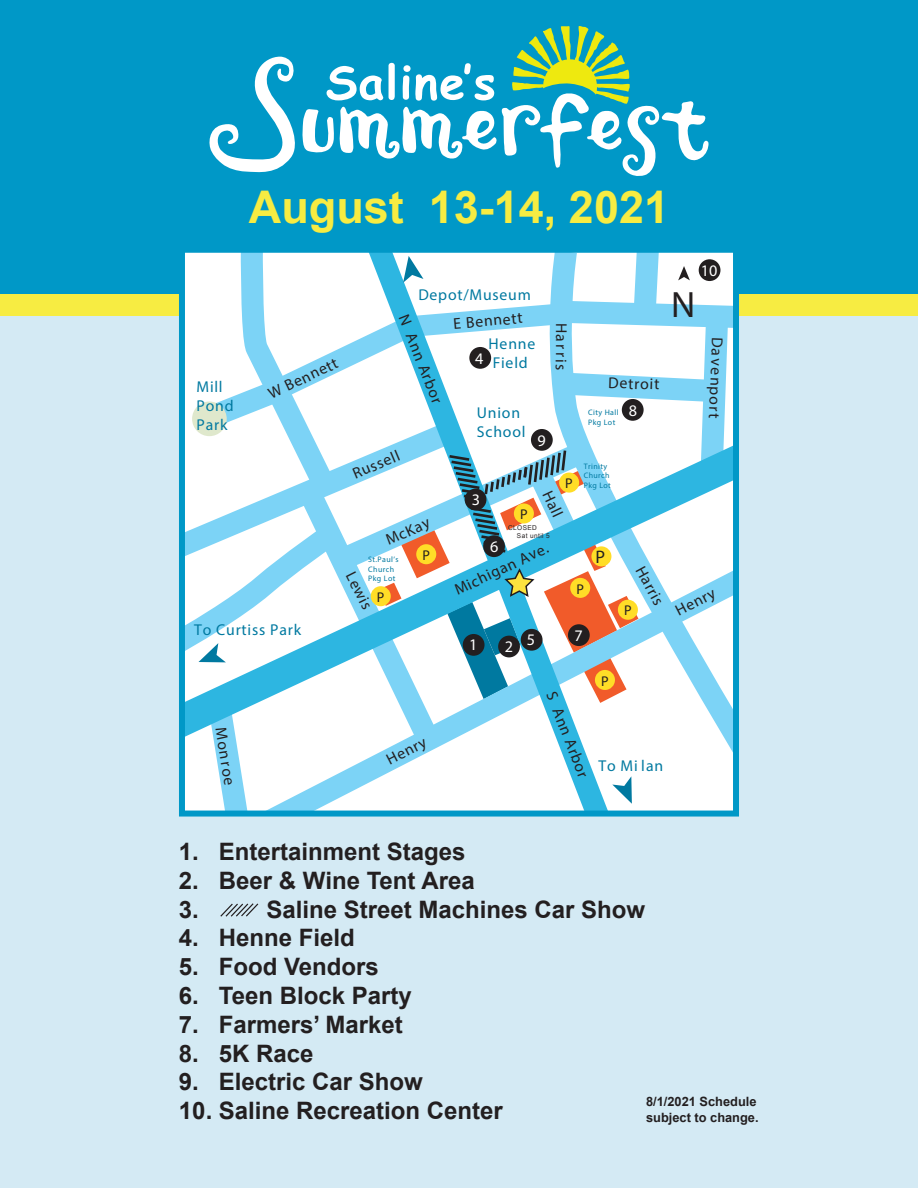
<style>
.page{position:relative;width:918px;height:1188px;background:#fff}
.page>*{position:absolute;margin:0;border:0;box-sizing:border-box;transform-origin:0 0}
.t1{font:700 45px "Arial";color:#f7ec42}
.t2{font:36.75px "Myriad Pro";color:#231f20}
.t3{font:700 24px/28.8px "Arial";color:#231f20}
.t4{font:18.15px "Myriad Pro";color:#231f20}
.t5{font:16.2px "Myriad Pro";color:#fff}
.t6{font:15.75px "Myriad Pro";color:#231f20}
.t7{font:15.75px/18.9px "Myriad Pro";letter-spacing:.05em;color:#0079a0}
.t8{font:14.1px "Myriad Pro";color:#231f20}
.t9{font:700 12.9px/16.6px "Arial";color:#231f20}
.t10{font:7.95px/9.4px "Myriad Pro";letter-spacing:.05em;color:#0079a0}
.t11{font:6.75px/7.9px "Arial Narrow";letter-spacing:.05em;color:#231f20;scale:1.19 1}
</style>
<div class="page">
<div style="left:0;top:313px;width:918px;height:875px;background:#d4eaf4"></div>
<div style="left:0;top:179px;width:918px;height:136px;background:#f7ec42"></div>
<div style="left:0;top:0;width:918px;height:294px;background:#0098c7"></div>
<svg style="left:176px;top:252px;width:566px;height:565px"></svg>
<svg style="left:220px;top:903px;width:39px;height:14px"></svg>
<svg style="left:209px;top:26px;width:500px;height:150px"></svg>
<svg style="left:185px;top:253px;width:548px;height:558px;background:#c8e6ef"></svg>
<h1 class="t1" style="left:249px;top:175px;width:422px">August 13-14, 2021</h1>
<p class="t7" style="left:197px;top:377px;width:38px">Mill<br>Pond<br>Park</p>
<p class="t6" style="left:265px;top:386px;width:77px;rotate:-26deg">W Bennett</p>
<p class="t7" style="left:418px;top:285px;width:114px">Depot/Museum</p>
<p class="t6" style="left:412px;top:312px;width:95px;rotate:68deg">N Ann Arbor</p>
<p class="t6" style="left:453px;top:314px;width:71px;rotate:-5deg">E Bennett</p>
<p class="t7" style="left:489px;top:334px;width:48px">Henne<br>Field</p>
<p class="t5" style="left:475px;top:348px;width:10px">4</p>
<p class="t7" style="left:477px;top:403px;width:50px">Union<br>School</p>
<p class="t5" style="left:538px;top:430px;width:10px">9</p>
<p class="t6" style="left:571px;top:323px;width:49px;rotate:90deg">H a sirr</p>
<p class="t6" style="left:609px;top:373px;width:53px;rotate:2deg">Detroit</p>
<p class="t10" style="left:588px;top:408px;width:32px">City Hall<br>Pkg Lot</p>
<p class="t5" style="left:629px;top:400px;width:10px">8</p>
<p class="t6" style="left:350px;top:465px;width:51px;rotate:-23deg">Russell</p>
<p class="t6" style="left:383px;top:532px;width:48px;rotate:-24deg">McKay</p>
<p class="t10" style="left:368px;top:555px;width:32px">St.Paul’s<br>Church<br>Pkg Lot</p>
<p class="t6" style="left:359px;top:568px;width:41px;rotate:63deg">Lewis</p>
<p class="t8" style="left:377px;top:588px;width:9px">P</p>
<p class="t8" style="left:422px;top:546px;width:9px">P</p>
<p class="t5" style="left:472px;top:490px;width:10px">3</p>
<p class="t8" style="left:520px;top:506px;width:9px">P</p>
<p class="t8" style="left:565px;top:475px;width:9px">P</p>
<p class="t6" style="left:556px;top:487px;width:29px;rotate:65deg">Hall</p>
<p class="t11" style="left:517px;top:523px;width:29px;text-indent:-9px">CLOSED<br>Sat until 5</p>
<p class="t10" style="left:584px;top:461px;width:29px">Trinity<br>Church<br>Pkg Lot</p>
<p class="t5" style="left:490px;top:537px;width:10px">6</p>
<p class="t6" style="left:451px;top:581px;width:104px;rotate:-25deg">Michigan Ave.</p>
<p class="t8" style="left:576px;top:580px;width:9px">P</p>
<p class="t4" style="left:595px;top:546px;width:11px">P</p>
<p class="t6" style="left:648px;top:562px;width:44px;rotate:61deg">Harris</p>
<p class="t8" style="left:624px;top:602px;width:9px">P</p>
<p class="t7" style="left:194px;top:620px;width:108px">To Curtiss Park</p>
<p class="t6" style="left:230px;top:726px;width:60px;rotate:81deg">Monroe</p>
<p class="t6" style="left:383px;top:751px;width:44px;rotate:-27deg">Henry</p>
<p class="t5" style="left:469px;top:635px;width:10px">1</p>
<p class="t5" style="left:505px;top:637px;width:10px">2</p>
<p class="t5" style="left:527px;top:629px;width:10px">5</p>
<p class="t5" style="left:575px;top:625px;width:10px">7</p>
<p class="t6" style="left:560px;top:689px;width:93px;rotate:69deg">S Ann Arbor</p>
<p class="t8" style="left:601px;top:672px;width:9px">P</p>
<p class="t7" style="left:598px;top:756px;width:66px">To Mi lan</p>
<h2 class="t2" style="left:671px;top:282px;width:26px">N</h2>
<p class="t5" style="left:701px;top:260px;width:18px">10</p>
<p class="t6" style="left:727px;top:337px;width:83px;rotate:92deg">D a ev n p o tr</p>
<p class="t6" style="left:672px;top:603px;width:44px;rotate:-27deg">Henry</p>
<p class="t3" style="left:179px;top:837px;width:288px">1. Entertainment Stages</p>
<p class="t3" style="left:179px;top:866px;width:297px">2. Beer &amp; Wine Tent Area<br>3.</p>
<p class="t3" style="left:266px;top:895px;width:380px">Saline Street Machines Car Show</p>
<p class="t3" style="left:179px;top:924px;width:177px">4. Henne Field</p>
<p class="t3" style="left:179px;top:953px;width:201px">5. Food Vendors</p>
<p class="t3" style="left:179px;top:981px;width:234px">6. Teen Block Party</p>
<p class="t3" style="left:179px;top:1010px;width:226px">7. Farmers’ Market</p>
<p class="t3" style="left:179px;top:1039px;width:136px">8. 5K Race</p>
<p class="t3" style="left:179px;top:1068px;width:245px">9. Electric Car Show</p>
<p class="t3" style="left:179px;top:1097px;width:326px">10. Saline Recreation Center</p>
<p class="t9" style="left:646px;top:1093px;width:114px">8/1/2021 Schedule subject to change.</p>
</div>
